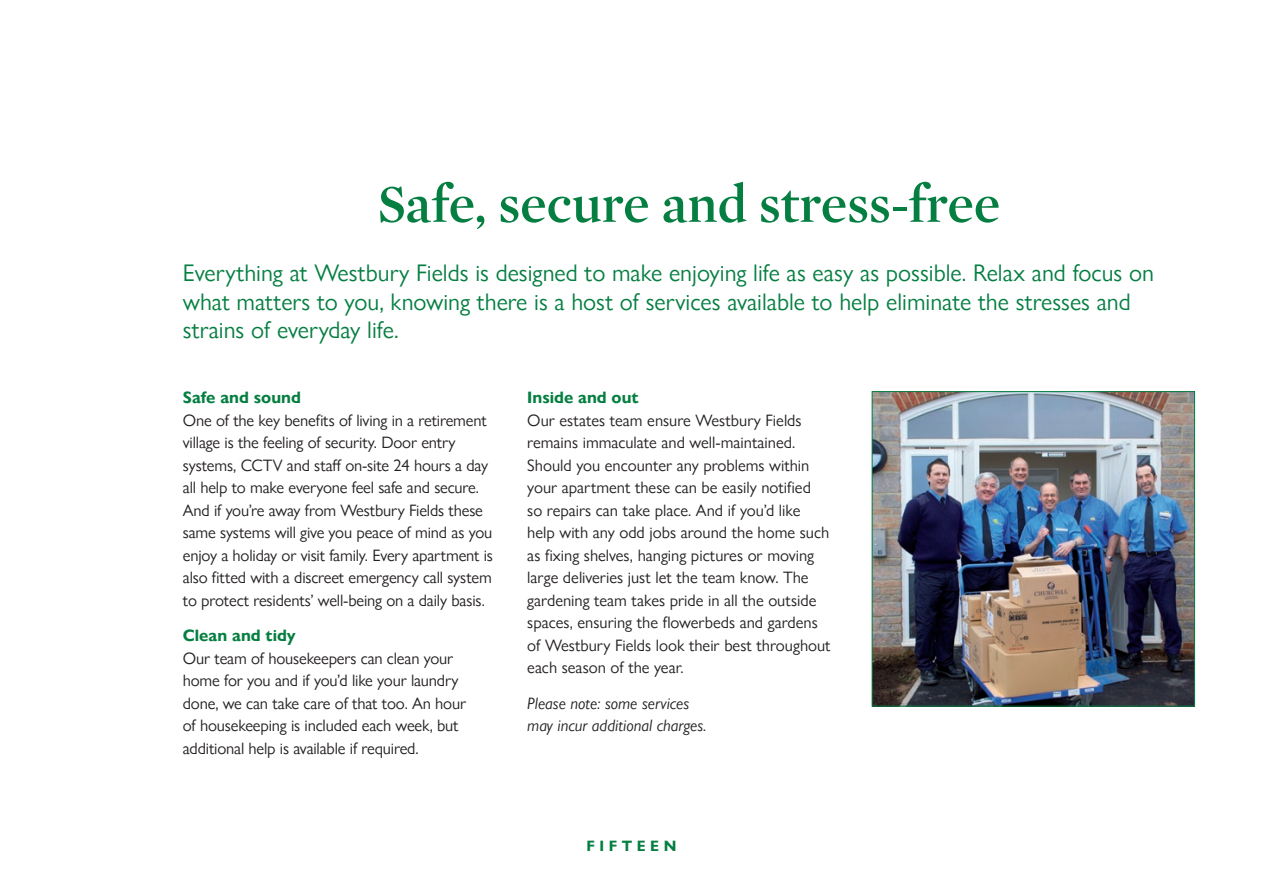
<style>
.page{position:relative;width:1263px;height:893px;background:#fff}
.page>*{position:absolute;margin:0;border:0;box-sizing:border-box;transform-origin:0 0}
.t1{font:600 54px "Mercury Display";color:#057e41}
.t2{font:24px/28.5px "Gill Sans Nova";color:#057e41}
.t3{font:16.5px/22.5px "Gill Sans Nova";letter-spacing:-.01em;color:#231f20}
.t4{font:italic 16.5px/22.5px "Gill Sans Nova";color:#231f20}
.t5{font:700 16.5px "Gill Sans Nova";color:#057e41}
.t6{font:700 15px "Gill Sans Nova";letter-spacing:.3em;color:#057e41}
</style>
<div class="page">
<img style="left:874px;top:393px;width:319px;height:311px">
<div style="left:872px;top:391px;width:323px;height:315px;border:1px solid #057e41"></div>
<h1 class="t1" style="left:377px;top:165px;width:624px">Safe, secure and stress-free</h1>
<h2 class="t2" style="left:183px;top:258px;width:973px">Everything at Westbury Fields is designed to make enjoying life as easy as possible. Relax and focus on what matters to you, knowing there is a host of services available to help eliminate the stresses and strains of everyday life.</h2>
<p class="t5" style="left:183px;top:387px;width:120px">Safe and sound</p>
<p class="t3" style="left:183px;top:409px;width:312px">One of the key benefits of living in a retirement village is the feeling of security. Door entry systems, CCTV and staff on-site 24 hours a day all help to make everyone feel safe and secure.<br>And if you’re away from Westbury Fields these same systems will give you peace of mind as you enjoy a holiday or visit family. Every apartment is also fitted with a discreet emergency call system to protect residents’ well-being on a daily basis.</p>
<p class="t5" style="left:183px;top:625px;width:114px">Clean and tidy</p>
<p class="t3" style="left:183px;top:647px;width:285px">Our team of housekeepers can clean your home for you and if you’d like your laundry done, we can take care of that too. An hour of housekeeping is included each week, but additional help is available if required.</p>
<p class="t5" style="left:527px;top:387px;width:113px">Inside and out</p>
<p class="t3" style="left:527px;top:409px;width:305px">Our estates team ensure Westbury Fields remains immaculate and well-maintained.<br>Should you encounter any problems within your apartment these can be easily notified<br>so repairs can take place. And if you’d like help with any odd jobs around the home such as fixing shelves, hanging pictures or moving large deliveries just let the team know. The gardening team takes pride in all the outside spaces, ensuring the flowerbeds and gardens of Westbury Fields look their best throughout each season of the year.</p>
<p class="t4" style="left:527px;top:691px;width:181px">Please note: some services may incur additional charges.</p>
<p class="t6" style="left:586px;top:836px;width:91px">FIFTEEN</p>
</div>
